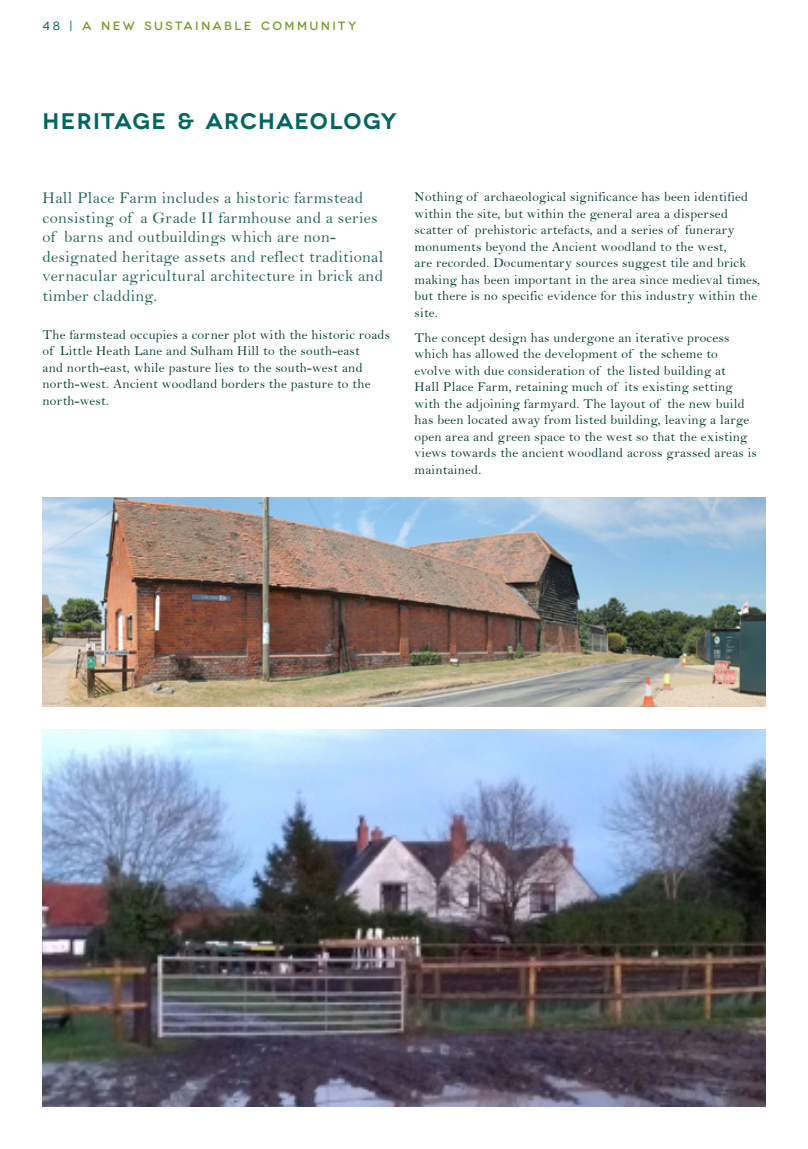
<style>
.page{position:relative;width:808px;height:1149px;background:#fff}
.page>*{position:absolute;margin:0;border:0;box-sizing:border-box;transform-origin:0 0}
._28776_-_Sub_Heading{font:600 22.5px "Novecentowide";letter-spacing:.045em;color:#00665f}
._28776_-_Intro_Para{font:16.5px/19.5px "Bell";letter-spacing:.02em;color:#216357}
._28776_-_Body_Text{font:13.5px/16.5px "Bell";letter-spacing:.02em;color:#053d33}
.t1{font:500 12px "Novecentowide";letter-spacing:.2em;color:#759c2e}
.s1{font-weight:400;color:#00665f}
</style>
<div class="page">
<img style="left:43px;top:729px;width:722px;height:377px">
<img style="left:43px;top:497px;width:722px;height:209px">
<p class="t1" style="left:43px;top:18px;width:315px"><span class="s1">48 |</span> A NEW SUSTAINABLE COMMUNITY</p>
<p class="_28776_-_Sub_Heading" style="left:43px;top:107px;width:356px">HERITAGE &amp; ARCHAEOLOGY</p>
<p class="_28776_-_Intro_Para" style="left:43px;top:188px;width:342px">Hall Place Farm includes a historic farmstead consisting of a Grade II farmhouse and a series of barns and outbuildings which are non&shy;designated heritage assets and reflect traditional vernacular agricultural architecture in brick and timber cladding.</p>
<p class="_28776_-_Body_Text" style="left:43px;top:326px;width:349px">The farmstead occupies a corner plot with the historic roads of Little Heath Lane and Sulham Hill to the south-east<br>and north-east, while pasture lies to the south-west and north-west. Ancient woodland borders the pasture to the north-west.</p>
<p class="_28776_-_Body_Text" style="left:415px;top:188px;width:347px">Nothing of archaeological significance has been identified within the site, but within the general area a dispersed scatter of prehistoric artefacts, and a series of funerary monuments beyond the Ancient woodland to the west,<br>are recorded. Documentary sources suggest tile and brick making has been important in the area since medieval times, but there is no specific evidence for this industry within the site.</p>
<p class="_28776_-_Body_Text" style="left:415px;top:329px;width:344px">The concept design has undergone an iterative process which has allowed the development of the scheme to evolve with due consideration of the listed building at<br>Hall Place Farm, retaining much of its existing setting with the adjoining farmyard. The layout of the new build has been located away from listed building, leaving a large open area and green space to the west so that the existing views towards the ancient woodland across grassed areas is maintained.</p>
</div>
